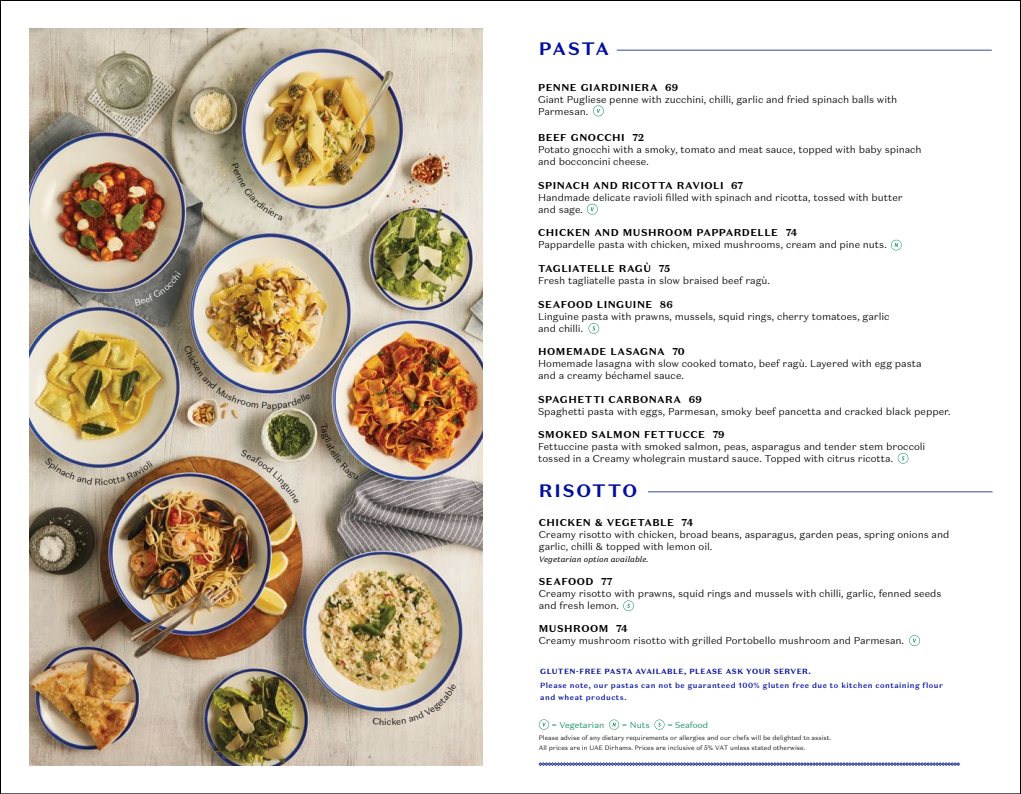
<style>
.page{position:relative;width:1021px;height:794px;background:#fff}
.page>*{position:absolute;margin:0;border:0;box-sizing:border-box;transform-origin:0 0}
.t1{font:700 18px "Domaine Sans Text";letter-spacing:.09em;color:#000f9f}
.t2{font:300 10px/12px "Domaine Sans Text";letter-spacing:-.005em;color:#000}
.t3{font:700 10px "Domaine Sans Text";letter-spacing:.045em;color:#000}
.t4{font:700 10px "Domaine Sans Text";letter-spacing:.025em;color:#000}
.t5{font:300 9px "Domaine Sans Text";color:#000}
.t6{font:300 8.5px "Domaine Sans Text";color:#008752}
.t7{font:italic 8px "Domaine Sans Text";letter-spacing:.01em;color:#000}
.t8{font:500 7.5px/12px "Domaine Sans Text";letter-spacing:.065em;color:#000f9f}
.t9{font:700 7.5px "Domaine Sans Text";letter-spacing:.05em;color:#000f9f}
.t10{font:300 6.4px/9.5px "Domaine Sans Text";color:#000}
</style>
<div class="page">
<svg style="left:539px;top:719px;width:10px;height:10px"></svg>
<svg style="left:609px;top:719px;width:10px;height:10px"></svg>
<svg style="left:654px;top:719px;width:10px;height:10px"></svg>
<svg style="left:538px;top:762px;width:421px;height:4px;background:#838fc1"></svg>
<hr style="left:617px;top:50px;width:374px;height:1px;background:#36499b">
<hr style="left:648px;top:491px;width:344px;height:1px;background:#36499b">
<svg style="left:623px;top:600px;width:11px;height:11px"></svg>
<svg style="left:909px;top:635px;width:10px;height:11px"></svg>
<svg style="left:588px;top:323px;width:11px;height:11px"></svg>
<svg style="left:897px;top:453px;width:11px;height:10px"></svg>
<svg style="left:593px;top:105px;width:11px;height:11px"></svg>
<svg style="left:587px;top:204px;width:10px;height:11px"></svg>
<svg style="left:891px;top:240px;width:10px;height:10px"></svg>
<img style="left:29px;top:28px;width:454px;height:737px">
<svg style="left:232px;top:163px;width:51px;height:57px;background:#c0baa7"></svg>
<svg style="left:135px;top:271px;width:46px;height:34px;background:#676661"></svg>
<svg style="left:45px;top:457px;width:108px;height:28px;background:#b6ada1"></svg>
<img style="left:184px;top:345px;width:127px;height:65px">
<svg style="left:320px;top:423px;width:38px;height:57px;background:#a69c8d"></svg>
<svg style="left:241px;top:450px;width:58px;height:53px;background:#bba286"></svg>
<svg style="left:373px;top:684px;width:83px;height:41px;background:#cec5b8"></svg>
<p class="t5" style="left:267px;top:400px;width:7px">a</p>
<p class="t5" style="left:384px;top:716px;width:4px">i</p>
<h1 class="t1" style="left:539px;top:37px;width:72px">PASTA</h1>
<p class="t3" style="left:538px;top:81px;width:141px">PENNE GIARDINIERA 69</p>
<p class="t2" style="left:538px;top:93px;width:361px">Giant Pugliese penne with zucchini, chilli, garlic and fried spinach balls with<br>Parmesan.</p>
<p class="t3" style="left:538px;top:131px;width:107px">BEEF GNOCCHI 72</p>
<p class="t2" style="left:538px;top:143px;width:385px">Potato gnocchi with a smoky, tomato and meat sauce, topped with baby spinach and bocconcini cheese.</p>
<p class="t3" style="left:538px;top:179px;width:206px">SPINACH AND RICOTTA RAVIOLI 67</p>
<p class="t2" style="left:538px;top:191px;width:366px">Handmade delicate ravioli filled with spinach and ricotta, tossed with butter and sage.</p>
<p class="t3" style="left:538px;top:226px;width:261px">CHICKEN AND MUSHROOM PAPPARDELLE 74</p>
<p class="t2" style="left:538px;top:239px;width:350px">Pappardelle pasta with chicken, mixed mushrooms, cream and pine nuts.</p>
<p class="t4" style="left:538px;top:262px;width:133px">TAGLIATELLE RAGÙ 75</p>
<p class="t2" style="left:538px;top:275px;width:233px">Fresh tagliatelle pasta in slow braised beef ragù.</p>
<p class="t3" style="left:538px;top:298px;width:136px">SEAFOOD LINGUINE 86</p>
<p class="t2" style="left:538px;top:310px;width:353px">Linguine pasta with prawns, mussels, squid rings, cherry tomatoes, garlic and chilli.</p>
<p class="t3" style="left:538px;top:345px;width:148px">HOMEMADE LASAGNA 70</p>
<p class="t2" style="left:538px;top:357px;width:385px">Homemade lasagna with slow cooked tomato, beef ragù. Layered with egg pasta and a creamy béchamel sauce.</p>
<p class="t3" style="left:538px;top:392px;width:165px">SPAGHETTI CARBONARA 69</p>
<p class="t2" style="left:538px;top:405px;width:414px">Spaghetti pasta with eggs, Parmesan, smoky beef pancetta and cracked black pepper.</p>
<p class="t3" style="left:538px;top:428px;width:188px">SMOKED SALMON FETTUCCE 79</p>
<p class="t2" style="left:538px;top:440px;width:389px">Fettuccine pasta with smoked salmon, peas, asparagus and tender stem broccoli tossed in a Creamy wholegrain mustard sauce. Topped with citrus ricotta.</p>
<h1 class="t1" style="left:539px;top:479px;width:100px">RISOTTO</h1>
<p class="t3" style="left:539px;top:516px;width:156px">CHICKEN &amp; VEGETABLE 74</p>
<p class="t2" style="left:539px;top:528px;width:412px">Creamy risotto with chicken, broad beans, asparagus, garden peas, spring onions and garlic, chilli &amp; topped with lemon oil.</p>
<p class="t7" style="left:539px;top:554px;width:111px">Vegetarian option available.</p>
<p class="t3" style="left:539px;top:575px;width:75px">SEAFOOD 77</p>
<p class="t2" style="left:539px;top:587px;width:404px">Creamy risotto with prawns, squid rings and mussels with chilli, garlic, fenned seeds and fresh lemon.</p>
<p class="t3" style="left:539px;top:622px;width:90px">MUSHROOM 74</p>
<p class="t2" style="left:539px;top:635px;width:367px">Creamy mushroom risotto with grilled Portobello mushroom and Parmesan.</p>
<p class="t9" style="left:540px;top:666px;width:272px">GLUTEN-FREE PASTA AVAILABLE, PLEASE ASK YOUR SERVER.</p>
<p class="t8" style="left:540px;top:679px;width:404px">Please note, our pastas can not be guaranteed 100% gluten free due to kitchen containing flour and wheat products.</p>
<p class="t6" style="left:551px;top:719px;width:54px">= Vegetarian</p>
<p class="t6" style="left:622px;top:719px;width:29px">= Nuts</p>
<p class="t6" style="left:667px;top:719px;width:42px">= Seafood</p>
<p class="t10" style="left:539px;top:733px;width:294px">Please advise of any dietary requirements or allergies and our chefs will be delighted to assist.<br>All prices are in UAE Dirhams. Prices are inclusive of 5% VAT unless stated otherwise.</p>
</div>
